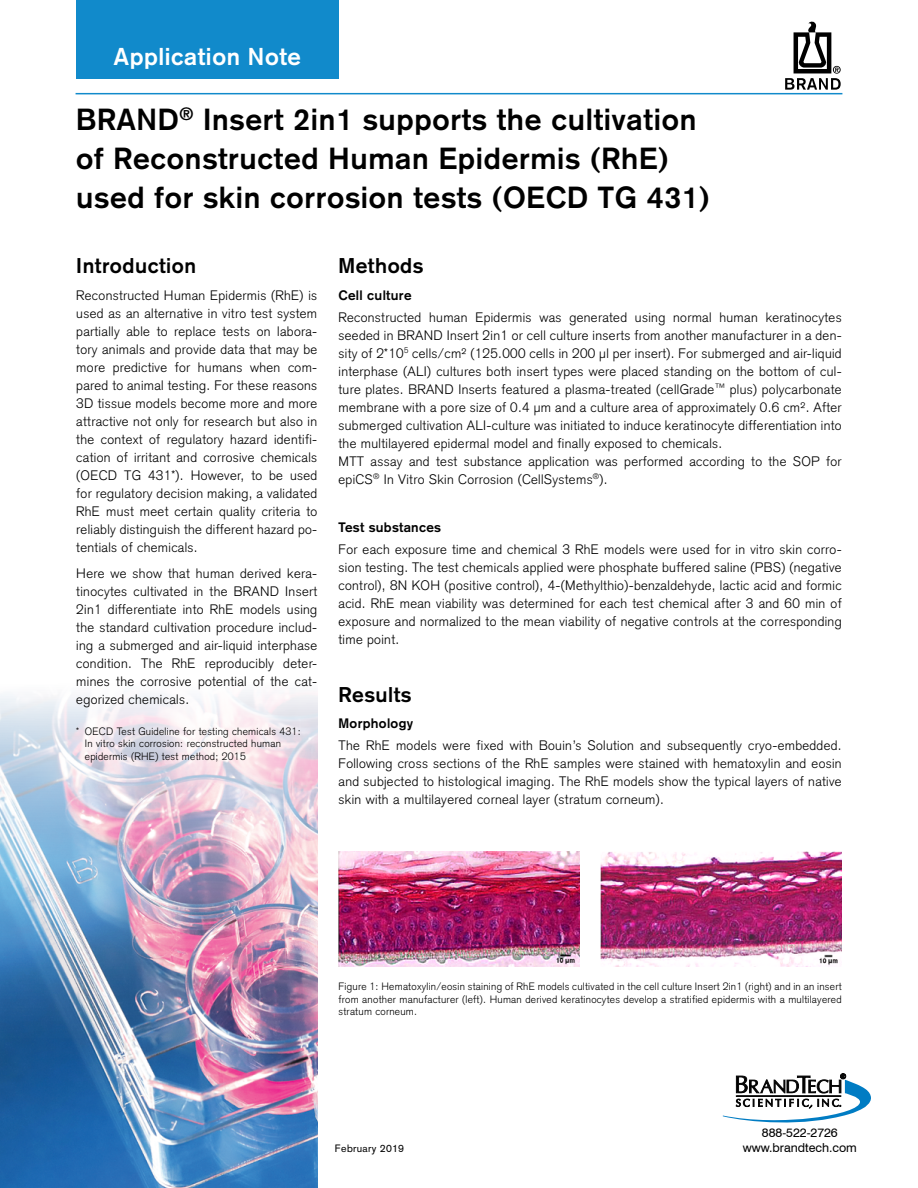
<style>
.page{position:relative;width:918px;height:1188px;background:#fff}
.page>*{position:absolute;margin:0;border:0;box-sizing:border-box;transform-origin:0 0}
.t1{font:700 30px/39px "Akzidenz Grotesk";letter-spacing:.025em;color:#000}
.t2{font:700 24px "Akzidenz Grotesk";letter-spacing:.025em;color:#fff}
.t3{font:700 21px "Akzidenz Grotesk";letter-spacing:.025em;color:#000}
.t4{font:300 13.5px/18px "Akzidenz Grotesk";letter-spacing:.025em;color:#000;text-align:justify}
.t5{font:700 13.5px "Akzidenz Grotesk";letter-spacing:.025em;color:#000}
.t6{font:12.45px/14.9px "Swiss 721 BT";color:#000;text-align:center}
.t7{font:300 10.5px/12.6px "Akzidenz Grotesk";letter-spacing:.025em;color:#000;text-align:justify}
.t8{font:10.5px "Akzidenz Grotesk";letter-spacing:.025em;color:#000}
</style>
<div class="page">
<hr style="left:76px;top:93px;width:766px;height:1px;background:#118acb">
<div style="left:76px;top:0;width:263px;height:78px;background:#118acb"></div>
<svg style="left:785px;top:22px;width:56px;height:68px"></svg>
<img style="left:339px;top:851px;width:240px;height:116px">
<img style="left:601px;top:852px;width:241px;height:115px">
<img style="left:0;top:692px;width:317px;height:496px">
<svg style="left:723px;top:1074px;width:148px;height:48px"></svg>
<h2 class="t2" style="left:114px;top:43px;width:188px">Application Note</h2>
<h1 class="t1" style="left:76px;top:100px;width:635px">BRAND<sup>®</sup> Insert 2in1 supports the cultivation of Reconstructed Human Epidermis (RhE) used for skin corrosion tests (OECD TG 431)</h1>
<h3 class="t3" style="left:76px;top:253px;width:121px">Introduction</h3>
<p class="t4" style="left:76px;top:286px;width:242px">Reconstructed Human Epidermis (RhE) is used as an alternative in vitro test system partially able to replace tests on labora&shy;tory animals and provide data that may be more predictive for humans when com&shy;pared to animal testing. For these reasons 3D tissue models become more and more attractive not only for research but also in the context of regulatory hazard identifi&shy;cation of irritant and corrosive chemicals (OECD TG 431*). However, to be used for regulatory decision making, a validated RhE must meet certain quality criteria to reliably distinguish the different hazard po&shy;tentials of chemicals.</p>
<p class="t4" style="left:76px;top:565px;width:242px">Here we show that human derived kera&shy;tinocytes cultivated in the BRAND Insert 2in1 differentiate into RhE models using the standard cultivation procedure includ&shy;ing a submerged and air-liquid interphase condition. The RhE reproducibly deter&shy;mines the corrosive potential of the cat&shy;egorized chemicals.</p>
<p class="t7" style="left:85px;top:725px;width:217px;text-align:left;text-indent:-9px">* OECD Test Guideline for testing chemicals 431:<br>In vitro skin corrosion: reconstructed human epidermis (RHE) test method; 2015</p>
<h3 class="t3" style="left:339px;top:253px;width:86px">Methods</h3>
<p class="t5" style="left:339px;top:287px;width:75px">Cell culture</p>
<p class="t4" style="left:339px;top:308px;width:505px;text-align:left">Reconstructed human Epidermis was generated using normal human keratinocytes seeded in BRAND Insert 2in1 or cell culture inserts from another manufacturer in a den&shy;sity of 2*10<sup>5</sup> cells/cm² (125.000 cells in 200 µl per insert). For submerged and air-liquid interphase (ALI) cultures both insert types were placed standing on the bottom of cul&shy;ture plates. BRAND Inserts featured a plasma-treated (cellGrade<sup>™</sup> plus) polycarbonate membrane with a pore size of 0.4 µm and a culture area of approximately 0.6 cm². After submerged cultivation ALI-culture was initiated to induce keratinocyte differentiation into the multilayered epidermal model and finally exposed to chemicals.<br>MTT assay and test substance application was performed according to the SOP for epiCS<sup>®</sup> In Vitro Skin Corrosion (CellSystems<sup>®</sup>).</p>
<p class="t5" style="left:339px;top:519px;width:104px">Test substances</p>
<p class="t4" style="left:339px;top:541px;width:505px">For each exposure time and chemical 3 RhE models were used for in vitro skin corro&shy;sion testing. The test chemicals applied were phosphate buffered saline (PBS) (negative control), 8N KOH (positive control), 4-(Methylthio)-benzaldehyde, lactic acid and formic acid. RhE mean viability was determined for each test chemical after 3 and 60 min of exposure and normalized to the mean viability of negative controls at the corresponding time point.</p>
<h3 class="t3" style="left:339px;top:682px;width:74px">Results</h3>
<p class="t5" style="left:339px;top:715px;width:76px">Morphology</p>
<p class="t4" style="left:339px;top:737px;width:505px">The RhE models were fixed with Bouin’s Solution and subsequently cryo-embedded.<br>Following cross sections of the RhE samples were stained with hematoxylin and eosin and subjected to histological imaging. The RhE models show the typical layers of native skin with a multilayered corneal layer (stratum corneum).</p>
<p class="t7" style="left:339px;top:980px;width:505px">Figure 1: Hematoxylin/eosin staining of RhE models cultivated in the cell culture Insert 2in1 (right) and in an insert from another manufacturer (left). Human derived keratinocytes develop a stratified epidermis with a multilayered stratum corneum.</p>
<p class="t8" style="left:335px;top:1142px;width:71px">February 2019</p>
<p class="t6" style="left:743px;top:1125px;width:116px">888-522-2726 www.brandtech.com</p>
</div>
